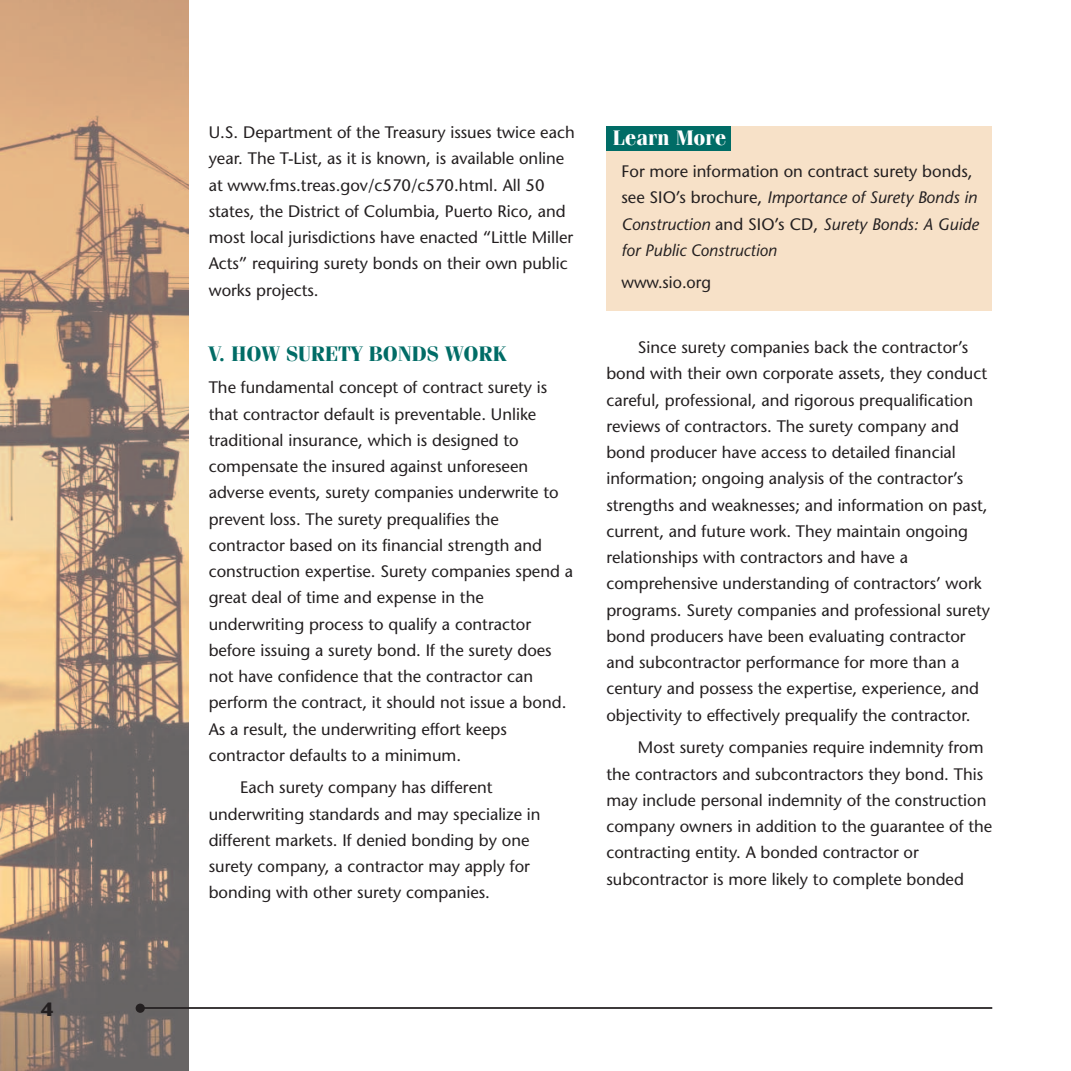
<style>
.page{position:relative;width:1071px;height:1071px;background:#fff}
.page>*{position:absolute;margin:0;border:0;box-sizing:border-box;transform-origin:0 0}
.t1{font:700 21px "Fenice";color:#006c66}
.t2{font:700 21px "Fenice";color:#fff}
.t3{font:700 19.25px "Stone Sans";color:#231f20}
.t4{font:16.62px/26.2px "Stone Sans";color:#231f20}
.t5{font:italic 16.62px/26.2px "Stone Sans";color:#231f20}
.s1{font-style:normal}
</style>
<div class="page">
<div style="left:606px;top:126px;width:386px;height:184px;background:#f7e1c8"></div>
<div style="left:606px;top:126px;width:125px;height:25px;background:#006c66"></div>
<img style="left:0;top:0;width:189px;height:1071px">
<hr style="left:140px;top:1007px;width:852px;height:2px;background:#231f20">
<div style="left:136px;top:1004px;width:9px;height:9px;background:#231f20;border-radius:50%"></div>
<p class="t3" style="left:41px;top:1002px;width:14px">4</p>
<p class="t4" style="left:209px;top:121px;width:368px">U.S. Department of the Treasury issues twice each year. The T-List, as it is known, is available online at www.fms.treas.gov/c570/c570.html. All 50 states, the District of Columbia, Puerto Rico, and most local jurisdictions have enacted “Little Miller Acts” requiring surety bonds on their own public works projects.</p>
<p class="t1" style="left:209px;top:346px;width:299px">V. HOW SURETY BONDS WORK</p>
<p class="t4" style="left:209px;top:376px;width:366px">The fundamental concept of contract surety is that contractor default is preventable. Unlike traditional insurance, which is designed to compensate the insured against unforeseen adverse events, surety companies underwrite to prevent loss. The surety prequalifies the contractor based on its financial strength and construction expertise. Surety companies spend a great deal of time and expense in the underwriting process to qualify a contractor before issuing a surety bond. If the surety does not have confidence that the contractor can perform the contract, it should not issue a bond.<br>As a result, the underwriting effort keeps contractor defaults to a minimum.</p>
<p class="t4" style="left:209px;top:776px;width:333px;text-indent:31px">Each surety company has different underwriting standards and may specialize in different markets. If denied bonding by one surety company, a contractor may apply for bonding with other surety companies.</p>
<p class="t2" style="left:613px;top:130px;width:115px">Learn More</p>
<p class="t5" style="left:622px;top:160px;width:359px"><span class="s1">For more information on contract surety bonds, see SIO’s brochure,</span> Importance of Surety Bonds in Construction <span class="s1">and SIO’s CD,</span> Surety Bonds: A Guide for Public Construction</p>
<p class="t4" style="left:622px;top:271px;width:91px">www.sio.org</p>
<p class="t4" style="left:606px;top:336px;width:385px;text-indent:31px">Since surety companies back the contractor’s bond with their own corporate assets, they conduct careful, professional, and rigorous prequalification reviews of contractors. The surety company and bond producer have access to detailed financial information; ongoing analysis of the contractor’s strengths and weaknesses; and information on past, current, and future work. They maintain ongoing relationships with contractors and have a comprehensive understanding of contractors’ work programs. Surety companies and professional surety bond producers have been evaluating contractor and subcontractor performance for more than a century and possess the expertise, experience, and objectivity to effectively prequalify the contractor.</p>
<p class="t4" style="left:606px;top:736px;width:387px;text-indent:32px">Most surety companies require indemnity from the contractors and subcontractors they bond. This may include personal indemnity of the construction company owners in addition to the guarantee of the contracting entity. A bonded contractor or subcontractor is more likely to complete bonded</p>
</div>
